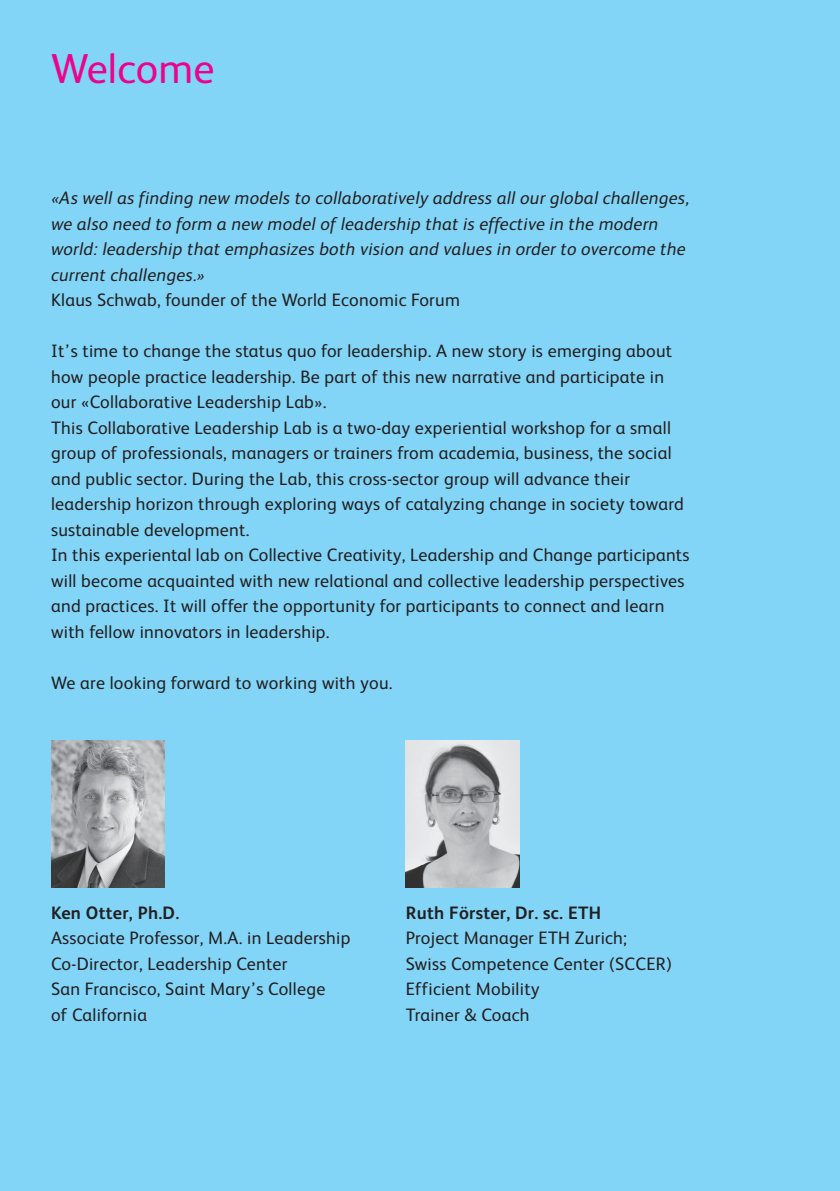
<style>
.page{position:relative;width:840px;height:1191px;background:#fff}
.page>*{position:absolute;margin:0;border:0;box-sizing:border-box;transform-origin:0 0}
.t1{font:42px "FS Albert";letter-spacing:.005em;color:#ed028c}
.t2{font:18px/25.6px "FS Albert";letter-spacing:.015em;color:#231f20}
.t3{font:italic 18px/25.6px "FS Albert";letter-spacing:.015em;color:#231f20}
.t4{font:700 18px "FS Albert";letter-spacing:.015em;color:#231f20}
</style>
<div class="page">
<div style="left:0;top:0;width:839px;height:1191px;background:#82d5f7"></div>
<img style="left:51px;top:740px;width:113px;height:147px">
<img style="left:405px;top:740px;width:114px;height:147px">
<h1 class="t1" style="left:51px;top:41px;width:165px">Welcome</h1>
<p class="t3" style="left:51px;top:184px;width:639px">«As well as finding new models to collaboratively address all our global challenges, we also need to form a new model of leadership that is effective in the modern world: leadership that emphasizes both vision and values in order to overcome the current challenges.»</p>
<p class="t2" style="left:51px;top:286px;width:410px">Klaus Schwab, founder of the World Economic Forum</p>
<p class="t2" style="left:51px;top:337px;width:639px">It’s time to change the status quo for leadership. A new story is emerging about how people practice leadership. Be part of this new narrative and participate in our «Collaborative Leadership Lab».<br>This Collaborative Leadership Lab is a two-day experiential workshop for a small group of professionals, managers or trainers from academia, business, the social and public sector. During the Lab, this cross-sector group will advance their leadership horizon through exploring ways of catalyzing change in society toward sustainable development.<br>In this experiental lab on Collective Creativity, Leadership and Change participants will become acquainted with new relational and collective leadership perspectives and practices. It will offer the opportunity for participants to connect and learn with fellow innovators in leadership.</p>
<p class="t2" style="left:51px;top:669px;width:343px">We are looking forward to working with you.</p>
<p class="t4" style="left:51px;top:900px;width:130px">Ken Otter, Ph.D.</p>
<p class="t4" style="left:405px;top:900px;width:197px">Ruth Förster, Dr. sc. ETH</p>
<p class="t2" style="left:51px;top:924px;width:301px">Associate Professor, M.A. in Leadership</p>
<p class="t2" style="left:405px;top:924px;width:223px">Project Manager ETH Zurich;</p>
<p class="t2" style="left:51px;top:950px;width:238px">Co-Director, Leadership Center</p>
<p class="t2" style="left:405px;top:950px;width:267px">Swiss Competence Center (SCCER)</p>
<p class="t2" style="left:51px;top:975px;width:275px">San Francisco, Saint Mary’s College</p>
<p class="t2" style="left:405px;top:975px;width:135px">Efficient Mobility</p>
<p class="t2" style="left:51px;top:1001px;width:97px">of California</p>
<p class="t2" style="left:405px;top:1001px;width:125px">Trainer &amp; Coach</p>
</div>
